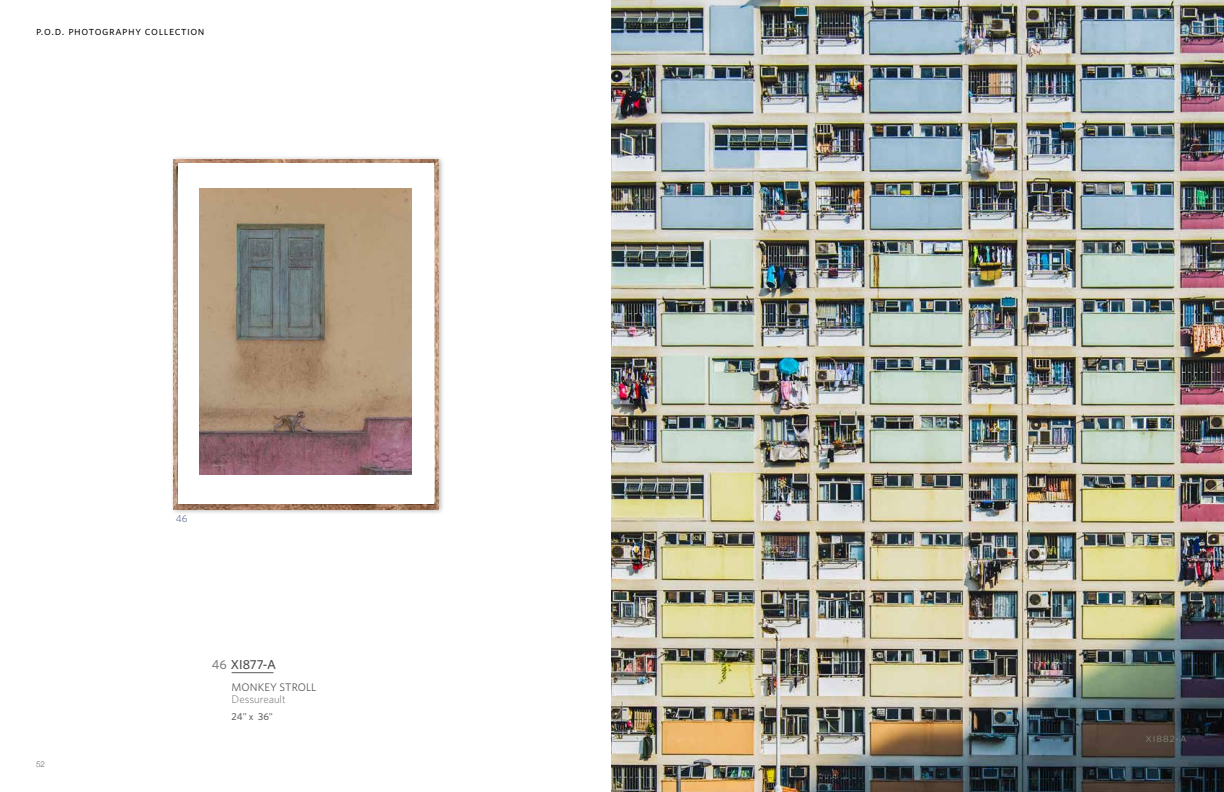
<style>
.page{position:relative;width:1224px;height:792px;background:#fff}
.page>*{position:absolute;margin:0;border:0;box-sizing:border-box;transform-origin:0 0}
.t1{font:500 13px "Whitney";color:#4d4d4f}
.t2{font:12px "Whitney HTF Book SC";letter-spacing:.05em;color:#000}
.t3{font:11px "Whitney";letter-spacing:.005em;color:#58595b}
.t4{font:300 11px "Whitney";letter-spacing:-.005em;color:#6d6e71}
.t5{font:500 10px "Whitney";color:#636466}
.t6{font:300 10px "Whitney";color:#314676}
.t7{font:9px "Gotham";letter-spacing:.1em;color:#828275}
.t8{font:300 8px "Helvetica Neue";color:#636466}
.s1{color:#808285}
</style>
<div class="page">
<img style="left:612px;top:0;width:612px;height:792px">
<div style="left:170px;top:155px;width:275px;height:361px;background:#000;opacity:.3"></div>
<img style="left:173px;top:159px;width:266px;height:350px">
<div style="left:178px;top:164px;width:255px;height:340px;background:#fff"></div>
<img style="left:200px;top:188px;width:211px;height:287px">
<hr style="left:232px;top:672px;width:42px;height:1px;background:#58595b">
<p class="t2" style="left:36px;top:24px;width:170px">p.o.d. photography collection</p>
<p class="t8" style="left:36px;top:757px;width:10px">52</p>
<p class="t6" style="left:176px;top:512px;width:13px">46</p>
<p class="t1" style="left:212px;top:656px;width:66px"><span class="s1">46</span> XI877-A</p>
<p class="t3" style="left:232px;top:680px;width:86px">MONKEY STROLL</p>
<p class="t4" style="left:232px;top:692px;width:56px">Dessureault</p>
<p class="t5" style="left:232px;top:710px;width:43px">24" x 36"</p>
<p class="t7" style="left:1146px;top:733px;width:43px">XI882-A</p>
</div>
